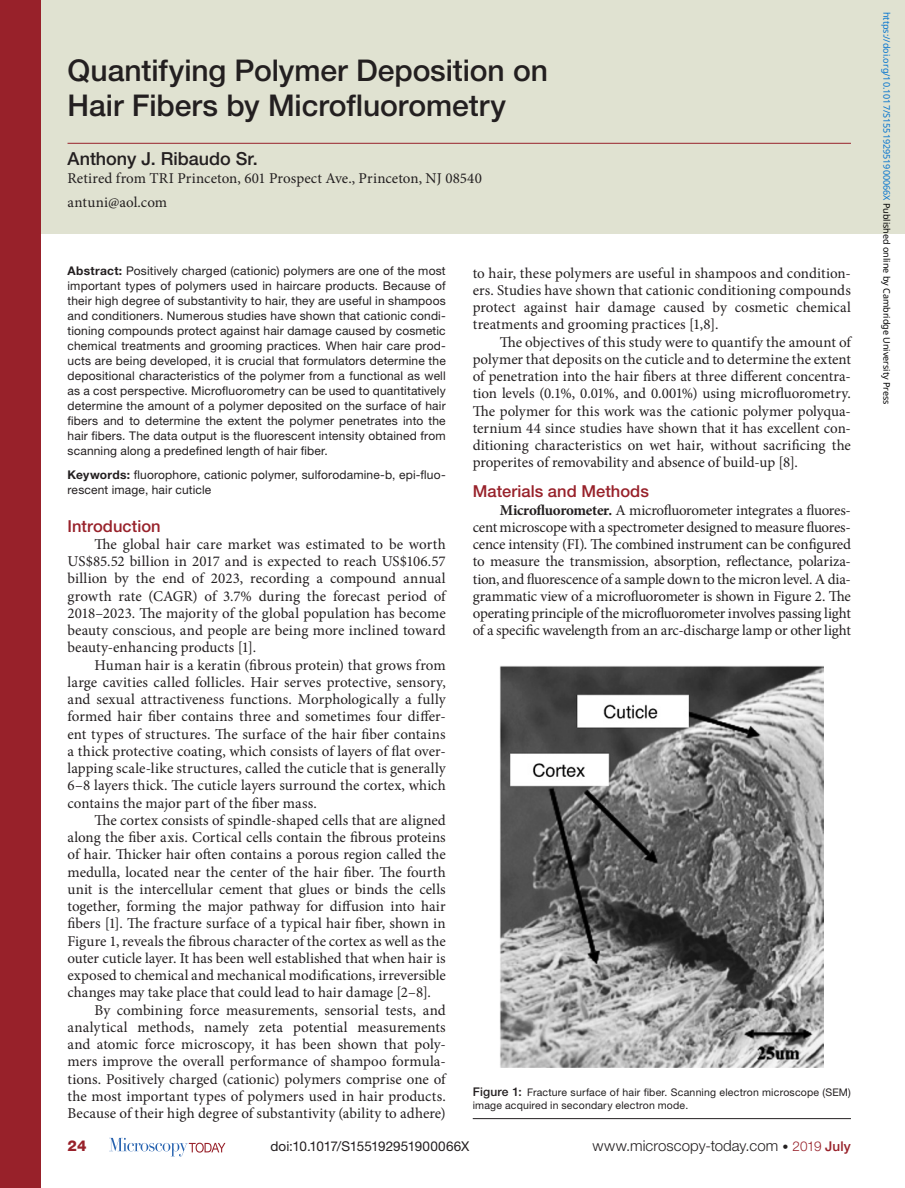
<style>
.page{position:relative;width:905px;height:1188px;background:#fff}
.page>*{position:absolute;margin:0;border:0;box-sizing:border-box;transform-origin:0 0}
.t1{font:500 30px/34.5px "Helvetica Neue LT Std";letter-spacing:-.005em;color:#231f20}
.t2{font:500 18px "Helvetica Neue LT Std";color:#231f20}
.t3{font:500 16.5px "Helvetica Neue LT Std";letter-spacing:.005em;color:#98212a}
.t4{font:15px/17.2px "Minion Pro";color:#231f20;text-align:justify}
.t5{font:300 15px "Helvetica Neue LT Std";letter-spacing:.005em;color:#231f20}
.t6{font:800 15px "Helvetica Neue LT Std";color:#98212a}
.t7{font:13.5px "Helvetica Neue LT Std";letter-spacing:-.005em;color:#231f20}
.t8{font:12px/15px "Helvetica Neue LT Std";letter-spacing:.015em;color:#231f20;text-align:justify}
.t9{font:10.5px/13.5px "Helvetica Neue LT Std";letter-spacing:.02em;color:#231f20}
.t10{font:9px "Noto Sans";color:#0172cf}
.s1{font-weight:700}
.s2{font-weight:500;font-size:12px}
.s3{font-size:12px}
.s4{font-size:13.5px;color:#98212a}
.s5{font-weight:500;font-size:13.5px;color:#98212a}
.s6{color:#000}
</style>
<div class="page">
<svg style="left:109px;top:1138px;width:116px;height:18px"></svg>
<div style="left:0;top:0;width:904px;height:234px;background:#e0e2d1"></div>
<hr style="left:68px;top:143px;width:782px;height:1px;background:#98212a">
<div style="left:0;top:0;width:40px;height:1188px;background:#98212a"></div>
<hr style="left:472px;top:1118px;width:378px;height:1px;background:#231f20">
<img style="left:500px;top:666px;width:324px;height:401px">
<h1 class="t1" style="left:68px;top:53px;width:482px">Quantifying Polymer Deposition on<br>Hair Fibers by Microfluorometry</h1>
<p class="t2" style="left:68px;top:148px;width:192px">Anthony J. Ribaudo Sr.</p>
<p class="t4" style="left:68px;top:166px;width:416px;line-height:24px">Retired from TRI Princeton, 601 Prospect Ave., Princeton, NJ 08540 antuni@aol.com</p>
<p class="t8" style="left:68px;top:263px;width:380px"><span class="s1">Abstract:</span> Positively charged (cationic) polymers are one of the most important types of polymers used in haircare products. Because of their high degree of substantivity to hair, they are useful in shampoos and conditioners. Numerous studies have shown that cationic condi&shy;tioning compounds protect against hair damage caused by cosmetic chemical treatments and grooming practices. When hair care prod&shy;ucts are being developed, it is crucial that formulators determine the depositional characteristics of the polymer from a functional as well as a cost perspective. Microfluorometry can be used to quantitatively determine the amount of a polymer deposited on the surface of hair fibers and to determine the extent the polymer penetrates into the hair fibers. The data output is the fluorescent intensity obtained from scanning along a predefined length of hair fiber.</p>
<p class="t8" style="left:68px;top:467px;width:379px"><span class="s1">Keywords:</span> fluorophore, cationic polymer, sulforodamine-b, epi-fluo&shy;rescent image, hair cuticle</p>
<p class="t3" style="left:68px;top:516px;width:95px">Introduction</p>
<p class="t4" style="left:68px;top:536px;width:380px;text-indent:27px">The global hair care market was estimated to be worth US$85.52 billion in 2017 and is expected to reach US$106.57 billion by the end of 2023, recording a compound annual growth rate (CAGR) of 3.7% during the forecast period of 2018–2023. The majority of the global population has become beauty conscious, and people are being more inclined toward beauty-enhancing products [1].</p>
<p class="t4" style="left:68px;top:656px;width:380px;text-indent:27px">Human hair is a keratin (fibrous protein) that grows from large cavities called follicles. Hair serves protective, sensory, and sexual attractiveness functions. Morphologically a fully formed hair fiber contains three and sometimes four differ&shy;ent types of structures. The surface of the hair fiber contains a thick protective coating, which consists of layers of flat over&shy;lapping scale-like structures, called the cuticle that is generally 6–8 layers thick. The cuticle layers surround the cortex, which contains the major part of the fiber mass.</p>
<p class="t4" style="left:95px;top:812px;width:353px">The cortex consists of spindle-shaped cells that are aligned</p>
<p class="t4" style="left:68px;top:829px;width:380px">along the fiber axis. Cortical cells contain the fibrous proteins</p>
<p class="t4" style="left:68px;top:846px;width:380px">of hair. Thicker hair often contains a porous region called the</p>
<p class="t4" style="left:68px;top:863px;width:379px">medulla, located near the center of the hair fiber. The fourth</p>
<p class="t4" style="left:68px;top:881px;width:379px">unit is the intercellular cement that glues or binds the cells</p>
<p class="t4" style="left:68px;top:898px;width:379px">together, forming the major pathway for diffusion into hair</p>
<p class="t4" style="left:68px;top:915px;width:380px">fibers [1]. The fracture surface of a typical hair fiber, shown in</p>
<p class="t4" style="left:68px;top:932px;width:380px">Figure 1, reveals the fibrous character of the cortex as well as the</p>
<p class="t4" style="left:68px;top:950px;width:379px">outer cuticle layer. It has been well established that when hair is</p>
<p class="t4" style="left:68px;top:967px;width:379px">exposed to chemical and mechanical modifications, irreversible</p>
<p class="t4" style="left:68px;top:984px;width:365px">changes may take place that could lead to hair damage [2–8].</p>
<p class="t4" style="left:95px;top:1001px;width:353px">By combining force measurements, sensorial tests, and</p>
<p class="t4" style="left:68px;top:1019px;width:380px">analytical methods, namely zeta potential measurements</p>
<p class="t4" style="left:68px;top:1036px;width:379px">and atomic force microscopy, it has been shown that poly-</p>
<p class="t4" style="left:68px;top:1053px;width:379px">mers improve the overall performance of shampoo formula-</p>
<p class="t4" style="left:68px;top:1070px;width:380px">tions. Positively charged (cationic) polymers comprise one of</p>
<p class="t4" style="left:68px;top:1088px;width:380px">the most important types of polymers used in hair products.</p>
<p class="t4" style="left:68px;top:1105px;width:380px">Because of their high degree of substantivity (ability to adhere)</p>
<p class="t4" style="left:472px;top:264px;width:380px">to hair, these polymers are useful in shampoos and condition&shy;ers. Studies have shown that cationic conditioning compounds protect against hair damage caused by cosmetic chemical treatments and grooming practices [1,8].</p>
<p class="t4" style="left:472px;top:333px;width:380px;text-indent:27px">The objectives of this study were to quantify the amount of polymer that deposits on the cuticle and to determine the extent of penetration into the hair fibers at three different concentra&shy;tion levels (0.1%, 0.01%, and 0.001%) using microfluorometry.<br>The polymer for this work was the cationic polymer polyqua&shy;ternium 44 since studies have shown that it has excellent con&shy;ditioning characteristics on wet hair, without sacrificing the properites of removability and absence of build-up [8].</p>
<p class="t3" style="left:472px;top:482px;width:178px">Materials and Methods</p>
<p class="t4" style="left:472px;top:501px;width:380px;text-indent:27px"><span class="s1">Microfluorometer.</span> A microfluorometer integrates a fluores&shy;cent microscope with a spectrometer designed to measure fluores&shy;cence intensity (FI). The combined instrument can be configured to measure the transmission, absorption, reflectance, polariza&shy;tion, and fluorescence of a sample down to the micron level. A dia&shy;grammatic view of a microfluorometer is shown in Figure 2. The operating principle of the microfluorometer involves passing light of a specific wavelength from an arc-discharge lamp or other light</p>
<p class="t9" style="left:472px;top:1085px;width:379px"><span class="s2">Figure 1:</span> Fracture surface of hair fiber. Scanning electron microscope (SEM) image acquired in secondary electron mode.</p>
<p class="t6" style="left:68px;top:1137px;width:21px">24</p>
<p class="t7" style="left:270px;top:1138px;width:200px">doi:10.1017/S155192951900066X</p>
<p class="t5" style="left:592px;top:1137px;width:260px">www.microscopy-today.com <span class="s3">•</span> <span class="s4">2019</span> <span class="s5">July</span></p>
<p class="t10" style="left:893px;top:12px;width:395px;rotate:90deg">https://doi.org/10.1017/S155192951900066X <span class="s6">Published online by Cambridge University Press</span></p>
</div>
